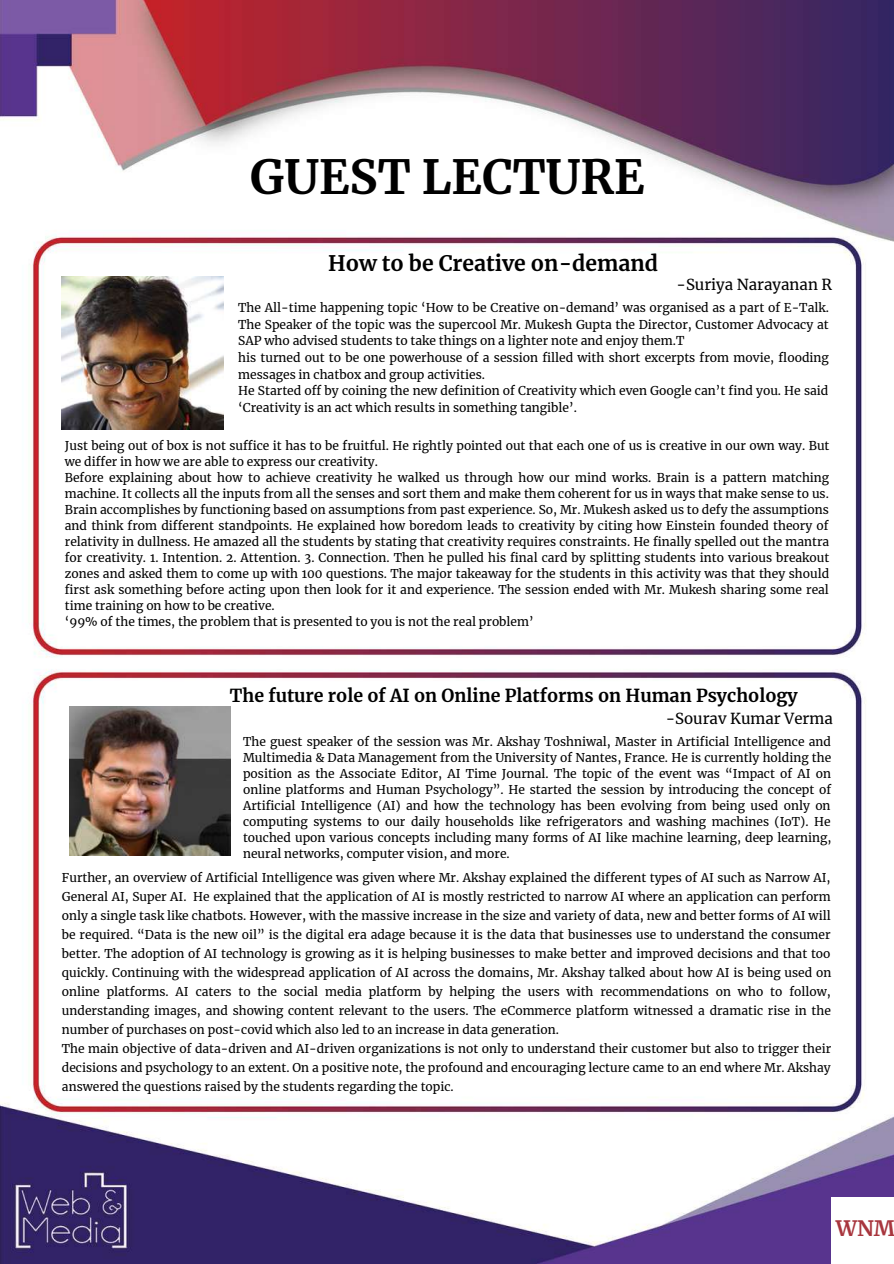
<style>
.page{position:relative;width:894px;height:1264px;background:#fff}
.page>*{position:absolute;margin:0;border:0;box-sizing:border-box;transform-origin:0 0}
.t1{font:700 46.5px "Merriweather";color:#000}
.t2{font:700 21.15px "Merriweather";color:#000}
.t3{font:700 21px "Merriweather";color:#a8363e}
.t4{font:700 17.7px "Merriweather";color:#000}
.t5{font:15px "Merriweather";color:#000}
.t6{font:12px/16px "Merriweather";color:#000}
</style>
<div class="page">
<img style="left:0;top:0;width:893px;height:1263px">
<img style="left:62px;top:276px;width:161px;height:153px">
<img style="left:69px;top:706px;width:161px;height:149px">
<div style="left:831px;top:1197px;width:62px;height:66px;background:#fff"></div>
<h1 class="t1" style="left:250px;top:149px;width:396px">GUEST LECTURE</h1>
<h2 class="t2" style="left:328px;top:250px;width:331px">How to be Creative on-demand</h2>
<p class="t6" style="left:238px;top:300px;width:592px;line-height:16.5px">The All-time happening topic ‘How to be Creative on-demand’ was organised as a part of E-Talk.<br>The Speaker of the topic was the supercool Mr. Mukesh Gupta the Director, Customer Advocacy at SAP who advised students to take things on a lighter note and enjoy them.T<br>his turned out to be one powerhouse of a session filled with short excerpts from movie, flooding messages in chatbox and group activities.<br>He Started off by coining the new definition of Creativity which even Google can’t find you. He said ‘Creativity is an act which results in something tangible’.</p>
<p class="t6" style="left:65px;top:437px;width:766px">Just being out of box is not suffice it has to be fruitful. He rightly pointed out that each one of us is creative in our own way. But we differ in how we are able to express our creativity.<br>Before explaining about how to achieve creativity he walked us through how our mind works. Brain is a pattern matching machine. It collects all the inputs from all the senses and sort them and make them coherent for us in ways that make sense to us.<br>Brain accomplishes by functioning based on assumptions from past experience. So, Mr. Mukesh asked us to defy the assumptions and think from different standpoints. He explained how boredom leads to creativity by citing how Einstein founded theory of relativity in dullness. He amazed all the students by stating that creativity requires constraints. He finally spelled out the mantra for creativity. 1. Intention. 2. Attention. 3. Connection. Then he pulled his final card by splitting students into various breakout zones and asked them to come up with 100 questions. The major takeaway for the students in this activity was that they should first ask something before acting upon then look for it and experience. The session ended with Mr. Mukesh sharing some real time training on how to be creative.<br>‘99% of the times, the problem that is presented to you is not the real problem’</p>
<p class="t5" style="left:676px;top:275px;width:157px">-Suriya Narayanan R</p>
<h3 class="t4" style="left:230px;top:684px;width:569px">The future role of AI on Online Platforms on Human Psychology</h3>
<p class="t6" style="left:243px;top:733px;width:589px;text-align:justify">The guest speaker of the session was Mr. Akshay Toshniwal, Master in Artificial Intelligence and Multimedia &amp; Data Management from the University of Nantes, France. He is currently holding the position as the Associate Editor, AI Time Journal. The topic of the event was “Impact of AI on online platforms and Human Psychology”. He started the session by introducing the concept of Artificial Intelligence (AI) and how the technology has been evolving from being used only on computing systems to our daily households like refrigerators and washing machines (IoT). He touched upon various concepts including many forms of AI like machine learning, deep learning, neural networks, computer vision, and more.</p>
<p class="t6" style="left:62px;top:868px;width:770px;line-height:19px">Further, an overview of Artificial Intelligence was given where Mr. Akshay explained the different types of AI such as Narrow AI, General AI, Super AI. He explained that the application of AI is mostly restricted to narrow AI where an application can perform only a single task like chatbots. However, with the massive increase in the size and variety of data, new and better forms of AI will be required. “Data is the new oil” is the digital era adage because it is the data that businesses use to understand the consumer better. The adoption of AI technology is growing as it is helping businesses to make better and improved decisions and that too quickly. Continuing with the widespread application of AI across the domains, Mr. Akshay talked about how AI is being used on online platforms. AI caters to the social media platform by helping the users with recommendations on who to follow, understanding images, and showing content relevant to the users. The eCommerce platform witnessed a dramatic rise in the number of purchases on post-covid which also led to an increase in data generation.<br>The main objective of data-driven and AI-driven organizations is not only to understand their customer but also to trigger their decisions and psychology to an extent. On a positive note, the profound and encouraging lecture came to an end where Mr. Akshay answered the questions raised by the students regarding the topic.</p>
<p class="t5" style="left:665px;top:709px;width:168px">-Sourav Kumar Verma</p>
<h3 class="t3" style="left:835px;top:1215px;width:61px">WNM</h3>
</div>
